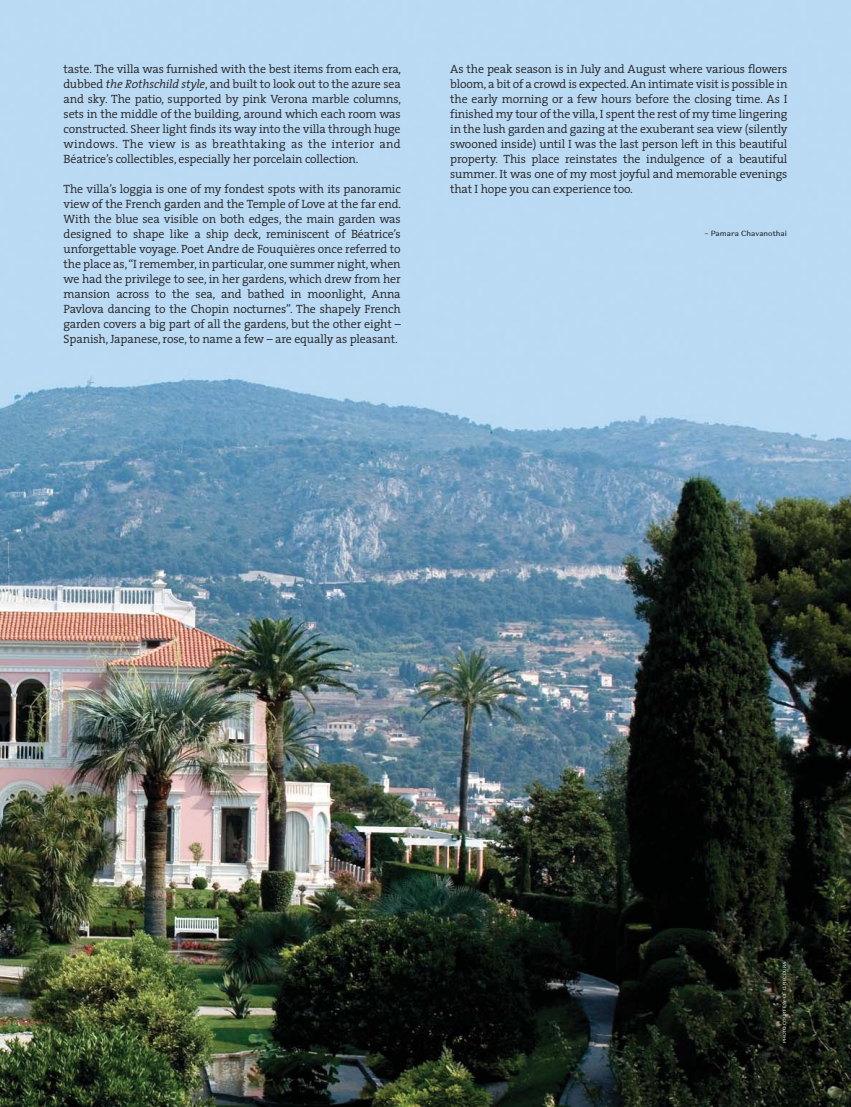
<style>
.page{position:relative;width:851px;height:1107px;background:#fff}
.page>*{position:absolute;margin:0;border:0;box-sizing:border-box;transform-origin:0 0}
.t1{font:300 12px/15px "The Serif";letter-spacing:-.01em;color:#231f20;text-align:justify}
.t2{font:7.5px "Domaine Sans Text";color:#121b21}
.t3{font:4.5px "Domaine Sans Text";color:#fff}
.s1{font-style:italic}
</style>
<div class="page">
<img style="left:0;top:1px;width:850px;height:1105px">
<p class="t1" style="left:64px;top:62px;width:339px">taste. The villa was furnished with the best items from each era, dubbed <span class="s1">the Rothschild style</span>, and built to look out to the azure sea and sky. The patio, supported by pink Verona marble columns, sets in the middle of the building, around which each room was constructed. Sheer light finds its way into the villa through huge windows. The view is as breathtaking as the interior and Béatrice’s collectibles, especially her porcelain collection.</p>
<p class="t1" style="left:64px;top:182px;width:339px">The villa’s loggia is one of my fondest spots with its panoramic view of the French garden and the Temple of Love at the far end.<br>With the blue sea visible on both edges, the main garden was designed to shape like a ship deck, reminiscent of Béatrice’s unforgettable voyage. Poet Andre de Fouquières once referred to the place as, “I remember, in particular, one summer night, when we had the privilege to see, in her gardens, which drew from her mansion across to the sea, and bathed in moonlight, Anna Pavlova dancing to the Chopin nocturnes”. The shapely French garden covers a big part of all the gardens, but the other eight – Spanish, Japanese, rose, to name a few – are equally as pleasant.</p>
<p class="t1" style="left:450px;top:62px;width:339px">As the peak season is in July and August where various flowers bloom, a bit of a crowd is expected. An intimate visit is possible in the early morning or a few hours before the closing time. As I finished my tour of the villa, I spent the rest of my time lingering in the lush garden and gazing at the exuberant sea view (silently swooned inside) until I was the last person left in this beautiful property. This place reinstates the indulgence of a beautiful summer. It was one of my most joyful and memorable evenings that I hope you can experience too.</p>
<p class="t2" style="left:704px;top:231px;width:84px">– Pamara Chavanothai</p>
<p class="t3" style="left:782px;top:1042px;width:83px;rotate:-90deg">PHOTO COURTESY OF C. RECOURA</p>
</div>
